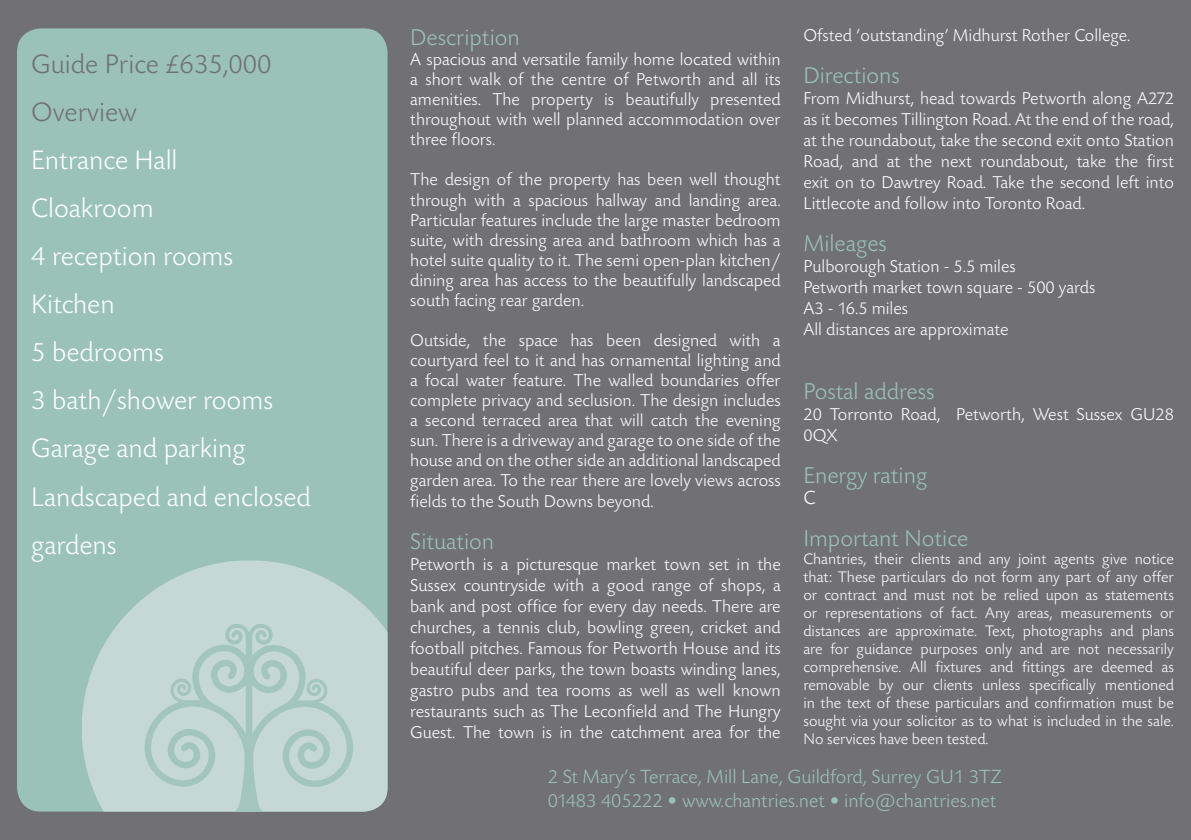
<style>
.page{position:relative;width:1191px;height:840px;background:#fff}
.page>*{position:absolute;margin:0;border:0;box-sizing:border-box;transform-origin:0 0}
.t1{font:300 28px/48px "Today SBOP";color:#fff}
.t2{font:300 28px/48px "Today SBOP";color:#717073}
.t3{font:300 24px "Today SBOP";color:#9ac2b9}
.t4{font:300 20px/24px "Today SBOP";color:#9ac2b9}
.t5{font:300 20px "Today SBOP";color:#fff}
.t6{font:300 18px/21px "Today SBOP";color:#fff;text-align:justify}
.t7{font:300 16px/18px "Today SBOP";color:#fff;text-align:justify}
</style>
<div class="page">
<div style="left:0;top:0;width:1191px;height:839px;background:#717073"></div>
<div style="left:17px;top:28px;width:370px;height:783px;background:#9ac2b9;border-radius:24px"></div>
<svg style="left:82px;top:560px;width:305px;height:251px;fill:#c5d8d4"></svg>
<svg style="left:145px;top:623px;width:208px;height:188px"></svg>
<h1 class="t2" style="left:31px;top:41px;width:242px">Guide Price £635,000<br>Overview</h1>
<h1 class="t1" style="left:31px;top:137px;width:281px">Entrance Hall<br>Cloakroom<br>4 reception rooms<br>Kitchen<br>5 bedrooms<br>3 bath/shower rooms<br>Garage and parking<br>Landscaped and enclosed gardens</h1>
<h2 class="t3" style="left:410px;top:25px;width:111px">Description</h2>
<p class="t6" style="left:410px;top:50px;width:372px;line-height:20px">A spacious and versatile family home located within a short walk of the centre of Petworth and all its amenities. The property is beautifully presented throughout with well planned accommodation over three floors.</p>
<p class="t6" style="left:410px;top:170px;width:372px;line-height:20px">The design of the property has been well thought through with a spacious hallway and landing area.<br>Particular features include the large master bedroom suite, with dressing area and bathroom which has a hotel suite quality to it. The semi open-plan kitchen/ dining area has access to the beautifully landscaped south facing rear garden.</p>
<p class="t6" style="left:410px;top:330px;width:372px;line-height:20.2px">Outside, the space has been designed with a courtyard feel to it and has ornamental lighting and a focal water feature. The walled boundaries offer complete privacy and seclusion. The design includes a second terraced area that will catch the evening sun. There is a driveway and garage to one side of the house and on the other side an additional landscaped garden area. To the rear there are lovely views across fields to the South Downs beyond.</p>
<h2 class="t3" style="left:410px;top:528px;width:85px">Situation</h2>
<p class="t6" style="left:410px;top:554px;width:372px">Petworth is a picturesque market town set in the Sussex countryside with a good range of shops, a bank and post office for every day needs. There are churches, a tennis club, bowling green, cricket and football pitches. Famous for Petworth House and its beautiful deer parks, the town boasts winding lanes, gastro pubs and tea rooms as well as well known restaurants such as The Leconfield and The Hungry Guest. The town is in the catchment area for the</p>
<p class="t6" style="left:803px;top:26px;width:329px">Ofsted ‘outstanding’ Midhurst Rother College.</p>
<h2 class="t3" style="left:803px;top:63px;width:98px">Directions</h2>
<p class="t6" style="left:803px;top:89px;width:372px">From Midhurst, head towards Petworth along A272 as it becomes Tillington Road. At the end of the road, at the roundabout, take the second exit onto Station Road, and at the next roundabout, take the first exit on to Dawtrey Road. Take the second left into Littlecote and follow into Toronto Road.</p>
<h2 class="t3" style="left:803px;top:231px;width:85px">Mileages</h2>
<p class="t6" style="left:803px;top:257px;width:293px;text-align:left">Pulborough Station - 5.5 miles<br>Petworth market town square - 500 yards<br>A3 - 16.5 miles<br>All distances are approximate</p>
<h2 class="t3" style="left:803px;top:378px;width:132px">Postal address</h2>
<p class="t6" style="left:803px;top:404px;width:372px">20 Torronto Road, Petworth, West Sussex GU28<br>0QX</p>
<h2 class="t3" style="left:803px;top:462px;width:125px">Energy rating</h2>
<p class="t5" style="left:803px;top:486px;width:14px">C</p>
<h2 class="t3" style="left:803px;top:525px;width:166px">Important Notice</h2>
<p class="t7" style="left:803px;top:550px;width:372px">Chantries, their clients and any joint agents give notice that: These particulars do not form any part of any offer or contract and must not be relied upon as statements or representations of fact. Any areas, measurements or distances are approximate. Text, photographs and plans are for guidance purposes only and are not necessarily comprehensive. All fixtures and fittings are deemed as removable by our clients unless specifically mentioned in the text of these particulars and confirmation must be sought via your solicitor as to what is included in the sale.<br>No services have been tested.</p>
<p class="t4" style="left:548px;top:764px;width:455px">2 St Mary’s Terrace, Mill Lane, Guildford, Surrey GU1 3TZ<br>01483 405222 • www.chantries.net • info@chantries.net</p>
</div>
